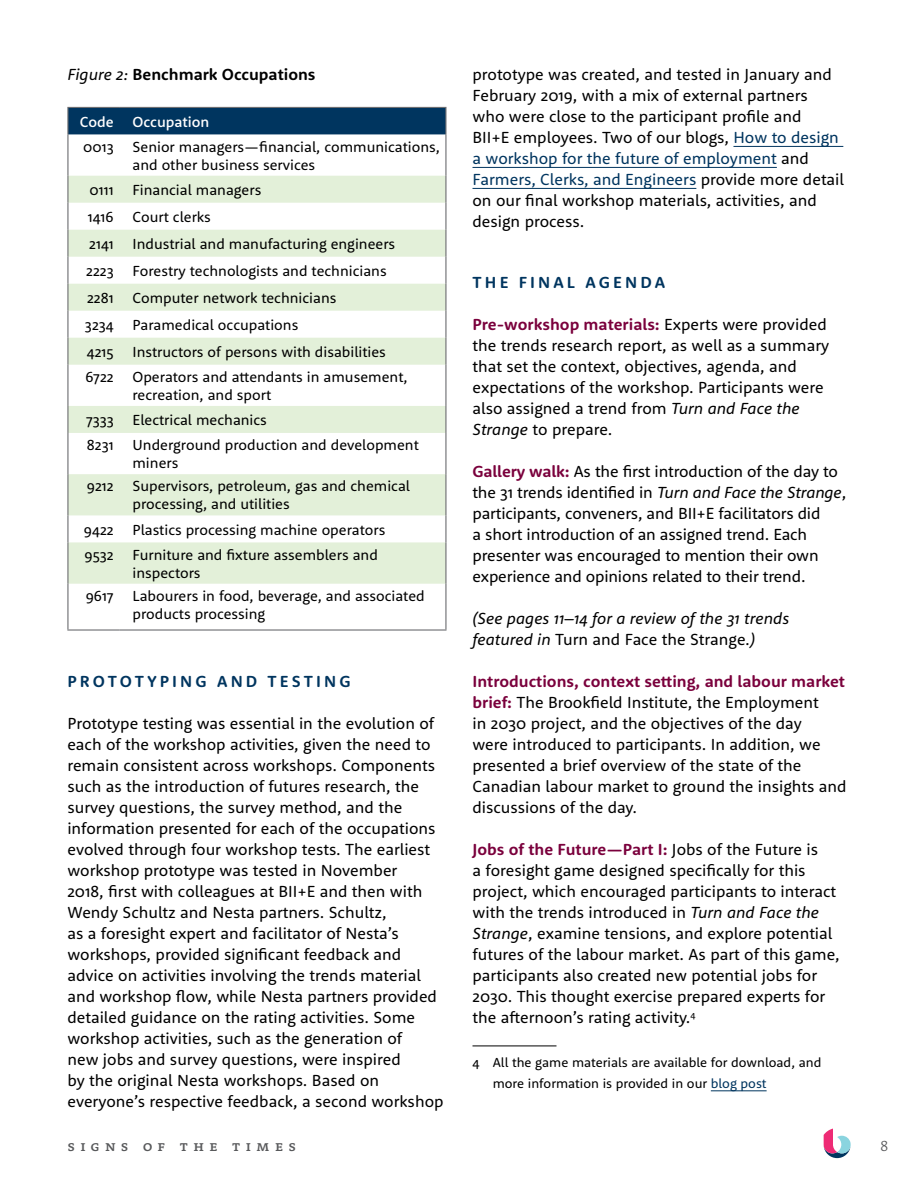
<style>
.page{position:relative;width:918px;height:1188px;background:#fff}
.page>*{position:absolute;margin:0;border:0;box-sizing:border-box;transform-origin:0 0}
.t1{font:16.5px/21px "Rooney Sans";color:#000}
.t2{font:italic 16.5px/21px "Rooney Sans";color:#000}
.t3{font:700 16.5px "Rooney Sans";letter-spacing:.19em;color:#00355f}
.t4{font:700 16.5px "Rooney Sans";color:#000}
.t5{font:15px/25.2px "Rooney Sans";color:#000}
.t6{font:500 15px "Rooney Pro";letter-spacing:.345em;color:#58595b}
.t7{font:500 15px "Rooney Sans";color:#fff}
.t8{font:300 15px "Rooney Pro";color:#58595b}
.t9{font:13.5px/21px "Rooney Sans";color:#000}
.s1{font-weight:400;font-style:italic}
.s2{color:#00355f}
.s3{font-weight:700;color:#7a003c}
.s4{font-style:italic}
.s5{font-style:normal}
</style>
<div class="page">
<svg style="left:824px;top:1129px;width:27px;height:29px"></svg>
<div style="left:69px;top:108px;width:376px;height:26px;background:#00355f"></div>
<svg style="left:69px;top:176px;width:376px;height:408px;fill:#e3f0d9"></svg>
<hr style="left:67px;top:107px;width:53px;height:1px;background:#6d6e71">
<hr style="left:67px;top:108px;width:2px;height:26px;background:#6d6e71">
<hr style="left:120px;top:107px;width:327px;height:1px;background:#6d6e71">
<hr style="left:445px;top:108px;width:2px;height:26px;background:#6d6e71">
<hr style="left:67px;top:134px;width:2px;height:42px;background:#6d6e71">
<hr style="left:445px;top:134px;width:2px;height:42px;background:#6d6e71">
<hr style="left:67px;top:176px;width:2px;height:27px;background:#6d6e71">
<hr style="left:445px;top:176px;width:2px;height:27px;background:#6d6e71">
<hr style="left:67px;top:203px;width:2px;height:27px;background:#6d6e71">
<hr style="left:445px;top:203px;width:2px;height:27px;background:#6d6e71">
<hr style="left:67px;top:230px;width:2px;height:27px;background:#6d6e71">
<hr style="left:445px;top:230px;width:2px;height:27px;background:#6d6e71">
<hr style="left:67px;top:257px;width:2px;height:27px;background:#6d6e71">
<hr style="left:445px;top:257px;width:2px;height:27px;background:#6d6e71">
<hr style="left:67px;top:284px;width:2px;height:27px;background:#6d6e71">
<hr style="left:445px;top:284px;width:2px;height:27px;background:#6d6e71">
<hr style="left:67px;top:311px;width:2px;height:27px;background:#6d6e71">
<hr style="left:445px;top:311px;width:2px;height:27px;background:#6d6e71">
<hr style="left:67px;top:338px;width:2px;height:27px;background:#6d6e71">
<hr style="left:445px;top:338px;width:2px;height:27px;background:#6d6e71">
<hr style="left:67px;top:365px;width:2px;height:41px;background:#6d6e71">
<hr style="left:445px;top:365px;width:2px;height:41px;background:#6d6e71">
<hr style="left:67px;top:406px;width:2px;height:27px;background:#6d6e71">
<hr style="left:445px;top:406px;width:2px;height:27px;background:#6d6e71">
<hr style="left:67px;top:433px;width:2px;height:41px;background:#6d6e71">
<hr style="left:445px;top:433px;width:2px;height:41px;background:#6d6e71">
<hr style="left:67px;top:474px;width:2px;height:41px;background:#6d6e71">
<hr style="left:445px;top:474px;width:2px;height:41px;background:#6d6e71">
<hr style="left:67px;top:515px;width:2px;height:27px;background:#6d6e71">
<hr style="left:445px;top:515px;width:2px;height:27px;background:#6d6e71">
<hr style="left:67px;top:542px;width:2px;height:42px;background:#6d6e71">
<hr style="left:445px;top:542px;width:2px;height:42px;background:#6d6e71">
<hr style="left:67px;top:584px;width:2px;height:45px;background:#6d6e71">
<hr style="left:445px;top:584px;width:2px;height:45px;background:#6d6e71">
<hr style="left:67px;top:629px;width:53px;height:2px;background:#6d6e71">
<hr style="left:120px;top:629px;width:327px;height:2px;background:#6d6e71">
<hr style="left:733px;top:146px;width:110px;height:1px;background:#00355f">
<hr style="left:472px;top:167px;width:305px;height:1px;background:#00355f">
<hr style="left:472px;top:188px;width:224px;height:1px;background:#00355f">
<hr style="left:473px;top:1046px;width:84px;height:1px;background:#000">
<hr style="left:711px;top:1091px;width:56px;height:1px;background:#00355f">
<p class="t4" style="left:67px;top:63px;width:250px"><span class="s1">Figure 2:</span> Benchmark Occupations</p>
<p class="t7" style="left:80px;top:112px;width:131px">Code Occupation</p>
<p class="t5" style="left:83px;top:133px;width:32px">0013</p>
<p class="t5" style="left:133px;top:137px;width:309px;line-height:18px">Senior managers—financial, communications, and other business services</p>
<p class="t5" style="left:89px;top:177px;width:26px">0111</p>
<p class="t5" style="left:133px;top:177px;width:130px">Financial managers</p>
<p class="t5" style="left:88px;top:204px;width:27px">1416</p>
<p class="t5" style="left:133px;top:204px;width:80px">Court clerks</p>
<p class="t5" style="left:89px;top:231px;width:26px">2141</p>
<p class="t5" style="left:85px;top:230px;width:312px;line-height:27px;text-indent:48px">Industrial and manufacturing engineers<br>2223 Forestry technologists and technicians<br>2281 Computer network technicians<br>3234</p>
<p class="t5" style="left:133px;top:312px;width:167px">Paramedical occupations</p>
<p class="t5" style="left:85px;top:339px;width:324px;text-indent:47px">Instructors of persons with disabilities<br>6722 Operators and attendants in amusement,</p>
<p class="t5" style="left:133px;top:382px;width:140px">recreation, and sport</p>
<p class="t5" style="left:86px;top:407px;width:29px">7333</p>
<p class="t5" style="left:87px;top:339px;width:28px">4215</p>
<p class="t5" style="left:87px;top:407px;width:333px;text-indent:46px">Electrical mechanics<br>8231 Underground production and development</p>
<p class="t5" style="left:87px;top:451px;width:325px;line-height:23.2px;text-indent:46px">miners<br>9212 Supervisors, petroleum, gas and chemical</p>
<p class="t5" style="left:84px;top:491px;width:303px;text-indent:49px">processing, and utilities<br>9422 Plastics processing machine operators<br>9532</p>
<p class="t5" style="left:133px;top:545px;width:247px;line-height:18px">Furniture and fixture assemblers and inspectors</p>
<p class="t5" style="left:133px;top:586px;width:294px;line-height:18px;text-indent:-47px">9617 Labourers in food, beverage, and associated products processing</p>
<p class="t3" style="left:68px;top:670px;width:285px">PROTOTYPING AND TESTING</p>
<p class="t1" style="left:67px;top:712px;width:378px">Prototype testing was essential in the evolution of each of the workshop activities, given the need to remain consistent across workshops. Components such as the introduction of futures research, the survey questions, the survey method, and the information presented for each of the occupations evolved through four workshop tests. The earliest workshop prototype was tested in November<br>2018, first with colleagues at BII+E and then with Wendy Schultz and Nesta partners. Schultz,<br>as a foresight expert and facilitator of Nesta’s workshops, provided significant feedback and advice on activities involving the trends material and workshop flow, while Nesta partners provided detailed guidance on the rating activities. Some workshop activities, such as the generation of<br>new jobs and survey questions, were inspired<br>by the original Nesta workshops. Based on everyone’s respective feedback, a second workshop</p>
<p class="t1" style="left:472px;top:63px;width:373px">prototype was created, and tested in January and February 2019, with a mix of external partners<br>who were close to the participant profile and<br>BII+E employees. Two of our blogs, <span class="s2">How to design a workshop for the future of employment</span> and <span class="s2">Farmers, Clerks, and Engineers</span> provide more detail on our final workshop materials, activities, and design process.</p>
<p class="t3" style="left:473px;top:272px;width:194px">THE FINAL AGENDA</p>
<p class="t1" style="left:472px;top:314px;width:358px"><span class="s3">Pre-workshop materials:</span> Experts were provided the trends research report, as well as a summary that set the context, objectives, agenda, and expectations of the workshop. Participants were also assigned a trend from <span class="s4">Turn and Face the Strange</span> to prepare.</p>
<p class="t1" style="left:472px;top:461px;width:375px"><span class="s3">Gallery walk:</span> As the first introduction of the day to the 31 trends identified in <span class="s4">Turn and Face the Strange</span>, participants, conveners, and BII+E facilitators did<br>a short introduction of an assigned trend. Each presenter was encouraged to mention their own experience and opinions related to their trend.</p>
<p class="t2" style="left:472px;top:608px;width:318px">(See pages 11–14 for a review of the 31 trends featured in <span class="s5">Turn and Face the Strange</span>.)</p>
<p class="t1" style="left:472px;top:671px;width:376px"><span class="s3">Introductions, context setting, and labour market brief:</span> The Brookfield Institute, the Employment<br>in 2030 project, and the objectives of the day<br>were introduced to participants. In addition, we presented a brief overview of the state of the Canadian labour market to ground the insights and discussions of the day.</p>
<p class="t1" style="left:472px;top:839px;width:369px"><span class="s3">Jobs of the Future—Part I:</span> Jobs of the Future is<br>a foresight game designed specifically for this project, which encouraged participants to interact with the trends introduced in <span class="s4">Turn and Face the Strange</span>, examine tensions, and explore potential futures of the labour market. As part of this game, participants also created new potential jobs for 2030. This thought exercise prepared experts for the afternoon’s rating activity.<sup>4</sup></p>
<p class="t9" style="left:493px;top:1051px;width:330px;text-indent:-20px">4 All the game materials are available for download, and more information is provided in our <span class="s2">blog post</span></p>
<p class="t6" style="left:68px;top:1136px;width:230px">SIGNS OF THE TIMES</p>
<p class="t8" style="left:880px;top:1136px;width:9px">8</p>
</div>
